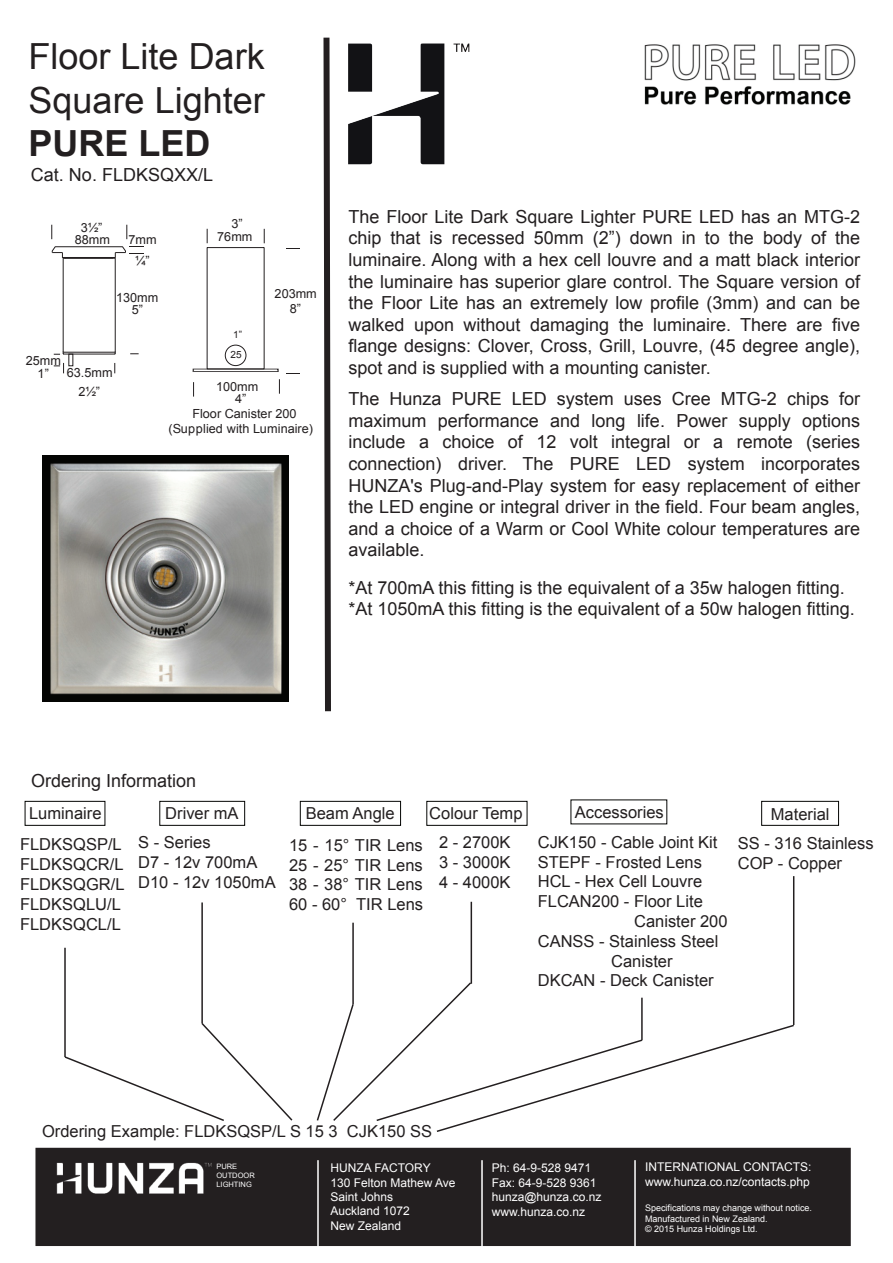
<style>
.page{position:relative;width:893px;height:1263px;background:#fff}
.page>*{position:absolute;margin:0;border:0;box-sizing:border-box;transform-origin:0 0}
.t1{font:36px/43.2px "Arial";color:#231f20}
.t2{font:700 36px "Arial";color:#231f20}
.t3{font:19.8px "Arial";color:#231f20}
.t4{font:18px/21.6px "Arial";color:#231f20;text-align:justify}
.t5{font:16.5px/19.8px "Arial";color:#231f20}
.t6{font:12.6px/15px "Arial";color:#231f20;text-align:center}
.t7{font:12px/14.4px "Arial";color:#fff}
.t8{font:9.9px "Arial";color:#231f20}
.t9{font:9px/10.8px "Arial";color:#fff}
.t10{font:7.35px/8.9px "Arial";color:#fff}
</style>
<div class="page">
<svg style="left:323px;top:37px;width:8px;height:675px;background:#5a5757"></svg>
<img style="left:348px;top:43px;width:122px;height:122px">
<img style="left:644px;top:44px;width:212px;height:61px">
<div style="left:35px;top:1148px;width:816px;height:98px;background:#231f20"></div>
<img style="left:56px;top:1162px;width:156px;height:32px">
<hr style="left:317px;top:1160px;width:2px;height:103px;background:#fff">
<hr style="left:481px;top:1160px;width:2px;height:103px;background:#fff">
<hr style="left:634px;top:1160px;width:2px;height:103px;background:#fff">
<svg style="left:279px;top:379px;width:1px;height:15px"></svg>
<svg style="left:193px;top:382px;width:1px;height:15px"></svg>
<svg style="left:287px;top:373px;width:13px;height:1px"></svg>
<hr style="left:193px;top:369px;width:85px;height:1px;background:#231f20">
<hr style="left:193px;top:371px;width:85px;height:1px;background:#231f20">
<div style="left:225px;top:345px;width:21px;height:21px;border:1px solid #231f20;border-radius:50%"></div>
<svg style="left:264px;top:229px;width:1px;height:14px"></svg>
<svg style="left:287px;top:248px;width:13px;height:1px"></svg>
<svg style="left:207px;top:229px;width:1px;height:14px"></svg>
<svg style="left:54px;top:363px;width:10px;height:10px"></svg>
<hr style="left:63px;top:352px;width:52px;height:1px;background:#231f20">
<hr style="left:115px;top:258px;width:1px;height:94px;background:#231f20">
<hr style="left:63px;top:258px;width:1px;height:94px;background:#231f20">
<hr style="left:64px;top:354px;width:50px;height:1px;background:#231f20">
<svg style="left:54px;top:352px;width:11px;height:3px"></svg>
<svg style="left:52px;top:225px;width:1px;height:14px"></svg>
<svg style="left:127px;top:225px;width:1px;height:14px"></svg>
<svg style="left:51px;top:246px;width:92px;height:13px"></svg>
<hr style="left:793px;top:876px;width:1px;height:149px;background:#231f20">
<hr style="left:471px;top:902px;width:1px;height:82px;background:#231f20">
<hr style="left:201px;top:902px;width:2px;height:121px;background:#231f20">
<svg style="left:64px;top:1021px;width:229px;height:100px"></svg>
<hr style="left:64px;top:948px;width:2px;height:109px;background:#231f20">
<div style="left:25px;top:801px;width:80px;height:24px;border:1px solid #040503"></div>
<div style="left:160px;top:801px;width:85px;height:24px;border:1px solid #040503"></div>
<div style="left:427px;top:801px;width:100px;height:24px;border:1px solid #040503"></div>
<div style="left:761px;top:801px;width:78px;height:24px;border:1px solid #040503"></div>
<div style="left:300px;top:801px;width:101px;height:24px;border:1px solid #040503"></div>
<svg style="left:316px;top:981px;width:479px;height:151px"></svg>
<hr style="left:352px;top:923px;width:2px;height:81px;background:#231f20">
<img style="left:43px;top:455px;width:245px;height:246px">
<h1 class="t1" style="left:29px;top:36px;width:238px">Floor Lite Dark<br>Square Lighter</h1>
<h1 class="t2" style="left:29px;top:119px;width:184px">PURE LED</h1>
<p class="t3" style="left:25px;top:135px;width:178px">Cat. No. FLDKSQ/L</p>
<p class="t4" style="left:31px;top:164px;width:184px">Cat. No. FLDKSQXX/L</p>
<p class="t6" style="left:75px;top:222px;width:37px;line-height:11.6px">3½”<br>88mm</p>
<p class="t6" style="left:129px;top:229px;width:30px;line-height:21.5px">7mm ¼”</p>
<p class="t6" style="left:231px;top:216px;width:13px">3”</p>
<p class="t6" style="left:217px;top:229px;width:37px">76mm</p>
<p class="t6" style="left:116px;top:290px;width:44px">130mm</p>
<p class="t6" style="left:275px;top:286px;width:44px">203mm</p>
<p class="t6" style="left:132px;top:303px;width:13px">5”</p>
<p class="t6" style="left:290px;top:301px;width:13px">8”</p>
<p class="t8" style="left:233px;top:328px;width:10px">1”</p>
<p class="t6" style="left:26px;top:354px;width:37px;line-height:13.5px">25mm<br>1”</p>
<p class="t6" style="left:67px;top:365px;width:47px">63.5mm</p>
<p class="t8" style="left:231px;top:348px;width:13px">25</p>
<p class="t6" style="left:78px;top:384px;width:23px">2½”</p>
<p class="t6" style="left:216px;top:379px;width:44px">100mm</p>
<p class="t6" style="left:235px;top:391px;width:13px">4”</p>
<p class="t6" style="left:169px;top:407px;width:146px">Floor Canister 200 (Supplied with Luminaire)</p>
<p class="t4" style="left:349px;top:206px;width:513px">The Floor Lite Dark Square Lighter PURE LED has an MTG-2 chip that is recessed 50mm (2”) down in to the body of the luminaire. Along with a hex cell louvre and a matt black interior the luminaire has superior glare control. The Square version of the Floor Lite has an extremely low profile (3mm) and can be walked upon without damaging the luminaire. There are five flange designs: Clover, Cross, Grill, Louvre, (45 degree angle), spot and is supplied with a mounting canister.</p>
<p class="t4" style="left:349px;top:388px;width:513px">The Hunza PURE LED system uses Cree MTG-2 chips for maximum performance and long life. Power supply options include a choice of 12 volt integral or a remote (series connection) driver. The PURE LED system incorporates HUNZA's Plug-and-Play system for easy replacement of either the LED engine or integral driver in the field. Four beam angles, and a choice of a Warm or Cool White colour temperatures are available.</p>
<p class="t4" style="left:349px;top:577px;width:508px">*At 700mA this fitting is the equivalent of a 35w halogen fitting. *At 1050mA this fitting is the equivalent of a 50w halogen fitting.</p>
<p class="t4" style="left:31px;top:770px;width:167px">Ordering Information</p>
<p class="t5" style="left:29px;top:803px;width:74px">Luminaire</p>
<p class="t5" style="left:165px;top:803px;width:75px">Driver mA</p>
<p class="t5" style="left:429px;top:803px;width:95px">Colour Temp</p>
<p class="t5" style="left:575px;top:802px;width:90px">Accessories</p>
<p class="t5" style="left:306px;top:803px;width:90px">Beam Angle</p>
<p class="t5" style="left:20px;top:835px;width:106px">FLDKSQSP/L<br>FLDKSQCR/L<br>FLDKSQGR/L<br>FLDKSQLU/L<br>FLDKSQCL/L</p>
<p class="t5" style="left:138px;top:833px;width:139px">S - Series<br>D7 - 12v 700mA<br>D10 - 12v 1050mA</p>
<p class="t5" style="left:289px;top:835px;width:136px;text-align:justify">15 - 15° TIR Lens 25 - 25° TIR Lens 38 - 38° TIR Lens 60 - 60° TIR Lens</p>
<p class="t5" style="left:439px;top:832px;width:73px;text-align:justify">2 - 2700K 3 - 3000K 4 - 4000K</p>
<p class="t5" style="left:538px;top:832px;width:181px">CJK150 - Cable Joint Kit</p>
<p class="t5" style="left:538px;top:852px;width:166px">STEPF - Frosted Lens</p>
<p class="t5" style="left:538px;top:872px;width:166px">HCL - Hex Cell Louvre</p>
<p class="t5" style="left:538px;top:892px;width:167px">FLCAN200 - Floor Lite</p>
<p class="t5" style="left:634px;top:911px;width:95px">Canister 200</p>
<p class="t5" style="left:538px;top:931px;width:182px">CANSS - Stainless Steel</p>
<p class="t5" style="left:611px;top:951px;width:63px">Canister</p>
<p class="t5" style="left:538px;top:971px;width:178px">DKCAN - Deck Canister</p>
<p class="t5" style="left:771px;top:804px;width:60px">Material</p>
<p class="t5" style="left:738px;top:833px;width:137px">SS - 316 Stainless<br>COP - Copper</p>
<p class="t5" style="left:42px;top:1121px;width:392px">Ordering Example: FLDKSQSP/L S 15 3 CJK150 SS</p>
<p class="t10" style="left:216px;top:1162px;width:40px">PURE<br>OUTDOOR<br>LIGHTING</p>
<p class="t7" style="left:330px;top:1161px;width:127px">HUNZA FACTORY<br>130 Felton Mathew Ave<br>Saint Johns<br>Auckland 1072<br>New Zealand</p>
<p class="t7" style="left:492px;top:1161px;width:111px">Ph: 64-9-528 9471<br>Fax: 64-9-528 9361 hunza@hunza.co.nz www.hunza.co.nz</p>
<p class="t7" style="left:645px;top:1160px;width:168px">INTERNATIONAL CONTACTS: www.hunza.co.nz/contacts.php</p>
<p class="t9" style="left:645px;top:1202px;width:169px">Specifications may change without notice.<br>Manufactured in New Zealand.<br>© 2015 Hunza Holdings Ltd.</p>
</div>
